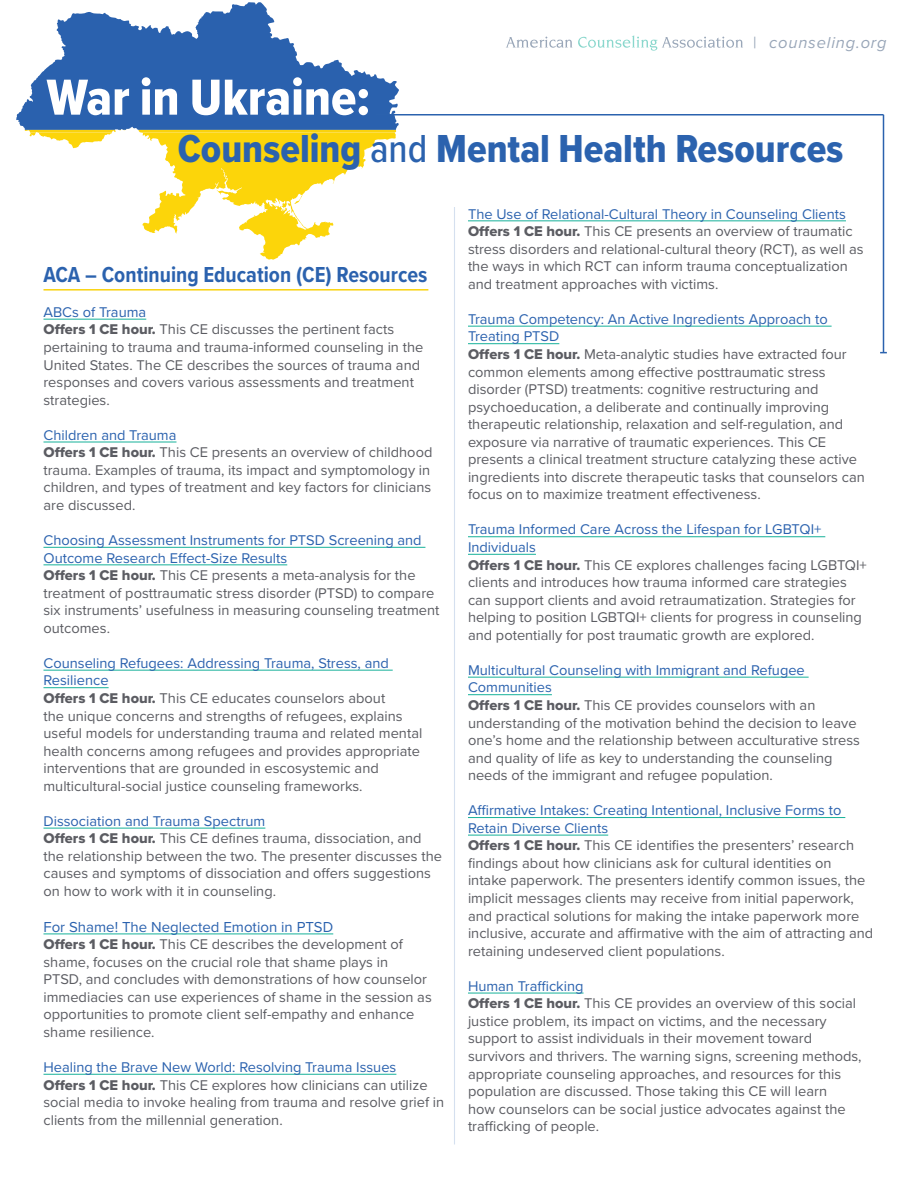
<style>
.page{position:relative;width:918px;height:1188px;background:#fff}
.page>*{position:absolute;margin:0;border:0;box-sizing:border-box;transform-origin:0 0}
.t1{font:52.5px "Proxima Nova Cond Extrabld";color:#fff}
.t2{font:40.5px "Proxima Nova Cond Extrabld";color:#2b62ae}
.t3{font:700 22.5px "Proxima Nova Cond";color:#2b62ae}
.t4{font:italic 16.5px "Proxima Nova";letter-spacing:.05em;color:#334e72}
.t5{font:15px "Proxima Nova";color:#2b62ae}
.t6{font:14.7px/17.5px "Proxima Nova";color:#5b5c62}
.s1{font-family:"Proxima Nova Cond";font-weight:500}
.s2{color:#2b62ae}
.s3{font-family:"Proxima Nova Extrabld"}
</style>
<div class="page">
<svg style="left:16px;top:2px;width:383px;height:130px;fill:#2a61ae"></svg>
<svg style="left:29px;top:132px;width:367px;height:128px"></svg>
<svg style="left:25px;top:130px;width:371px;height:2px"></svg>
<hr style="left:44px;top:319px;width:102px;height:1px;background:#16b199">
<hr style="left:44px;top:442px;width:132px;height:1px;background:#16b199">
<hr style="left:44px;top:547px;width:381px;height:1px;background:#16b199">
<hr style="left:44px;top:564px;width:243px;height:1px;background:#16b199">
<hr style="left:44px;top:670px;width:349px;height:1px;background:#16b199">
<hr style="left:44px;top:687px;width:65px;height:1px;background:#16b199">
<hr style="left:44px;top:828px;width:221px;height:1px;background:#16b199">
<hr style="left:44px;top:934px;width:289px;height:1px;background:#16b199">
<hr style="left:44px;top:1074px;width:352px;height:1px;background:#16b199">
<hr style="left:468px;top:220px;width:378px;height:1px;background:#16b199">
<hr style="left:468px;top:326px;width:364px;height:1px;background:#16b199">
<hr style="left:468px;top:343px;width:91px;height:1px;background:#16b199">
<hr style="left:468px;top:536px;width:357px;height:1px;background:#16b199">
<hr style="left:468px;top:554px;width:68px;height:1px;background:#16b199">
<hr style="left:468px;top:677px;width:341px;height:1px;background:#16b199">
<hr style="left:468px;top:694px;width:84px;height:1px;background:#16b199">
<hr style="left:468px;top:817px;width:377px;height:1px;background:#16b199">
<hr style="left:468px;top:835px;width:140px;height:1px;background:#16b199">
<hr style="left:468px;top:993px;width:116px;height:1px;background:#16b199">
<hr style="left:454px;top:207px;width:1px;height:937px;background:#2b62ae">
<hr style="left:376px;top:114px;width:508px;height:2px;background:#2b62ae">
<hr style="left:883px;top:115px;width:1px;height:238px;background:#2b62ae">
<hr style="left:44px;top:289px;width:384px;height:2px;background:#f9d30e">
<svg style="left:506px;top:35px;width:237px;height:16px"></svg>
<h1 class="t1" style="left:46px;top:59px;width:325px">War in Ukraine:</h1>
<p class="t4" style="left:753px;top:30px;width:135px">| counseling.org</p>
<h2 class="t2" style="left:178px;top:119px;width:667px">Counseling <span class="s1">and</span> Mental Health Resources</h2>
<h3 class="t3" style="left:44px;top:258px;width:386px">ACA – Continuing Education (CE) Resources</h3>
<p class="t6" style="left:44px;top:303px;width:381px"><span class="s2">ABCs of Trauma<br></span><span class="s3">Offers 1 CE hour.</span> This CE discusses the pertinent facts pertaining to trauma and trauma-informed counseling in the United States. The CE describes the sources of trauma and responses and covers various assessments and treatment strategies.</p>
<p class="t6" style="left:44px;top:425px;width:390px"><span class="s2">Children and Trauma<br></span><span class="s3">Offers 1 CE hour.</span> This CE presents an overview of childhood trauma. Examples of trauma, its impact and symptomology in children, and types of treatment and key factors for clinicians are discussed.</p>
<p class="t6" style="left:44px;top:531px;width:398px"><span class="s2">Choosing Assessment Instruments for PTSD Screening and Outcome Research Effect-Size Results<br></span><span class="s3">Offers 1 CE hour.</span> This CE presents a meta-analysis for the treatment of posttraumatic stress disorder (PTSD) to compare six instruments’ usefulness in measuring counseling treatment outcomes.</p>
<p class="t6" style="left:44px;top:654px;width:380px"><span class="s2">Counseling Refugees: Addressing Trauma, Stress, and Resilience<br></span><span class="s3">Offers 1 CE hour.</span> This CE educates counselors about<br>the unique concerns and strengths of refugees, explains useful models for understanding trauma and related mental health concerns among refugees and provides appropriate interventions that are grounded in escosystemic and multicultural-social justice counseling frameworks.</p>
<p class="t6" style="left:44px;top:811px;width:400px"><span class="s2">Dissociation and Trauma Spectrum<br></span><span class="s3">Offers 1 CE hour.</span> This CE defines trauma, dissociation, and the relationship between the two. The presenter discusses the causes and symptoms of dissociation and offers suggestions on how to work with it in counseling.</p>
<p class="t5" style="left:44px;top:915px;width:291px">For Shame! The Neglected Emotion in PTSD</p>
<p class="t6" style="left:44px;top:935px;width:390px"><span class="s3">Offers 1 CE hour.</span> This CE describes the development of shame, focuses on the crucial role that shame plays in<br>PTSD, and concludes with demonstrations of how counselor immediacies can use experiences of shame in the session as opportunities to promote client self-empathy and enhance shame resilience.</p>
<p class="t6" style="left:44px;top:1058px;width:402px"><span class="s2">Healing the Brave New World: Resolving Trauma Issues<br></span><span class="s3">Offers 1 CE hour.</span> This CE explores how clinicians can utilize social media to invoke healing from trauma and resolve grief in clients from the millennial generation.</p>
<p class="t6" style="left:468px;top:204px;width:397px"><span class="s2">The Use of Relational-Cultural Theory in Counseling Clients </span><span class="s3">Offers 1 CE hour.</span> This CE presents an overview of traumatic stress disorders and relational-cultural theory (RCT), as well as the ways in which RCT can inform trauma conceptualization and treatment approaches with victims.</p>
<p class="t6" style="left:468px;top:310px;width:398px"><span class="s2">Trauma Competency: An Active Ingredients Approach to Treating PTSD<br></span><span class="s3">Offers 1 CE hour.</span> Meta-analytic studies have extracted four common elements among effective posttraumatic stress disorder (PTSD) treatments: cognitive restructuring and psychoeducation, a deliberate and continually improving therapeutic relationship, relaxation and self-regulation, and exposure via narrative of traumatic experiences. This CE presents a clinical treatment structure catalyzing these active ingredients into discrete therapeutic tasks that counselors can focus on to maximize treatment effectiveness.</p>
<p class="t6" style="left:468px;top:520px;width:400px"><span class="s2">Trauma Informed Care Across the Lifespan for LGBTQI+ Individuals<br></span><span class="s3">Offers 1 CE hour.</span> This CE explores challenges facing LGBTQI+ clients and introduces how trauma informed care strategies can support clients and avoid retraumatization. Strategies for helping to position LGBTQI+ clients for progress in counseling and potentially for post traumatic growth are explored.</p>
<p class="t6" style="left:468px;top:661px;width:394px"><span class="s2">Multicultural Counseling with Immigrant and Refugee Communities<br></span><span class="s3">Offers 1 CE hour.</span> This CE provides counselors with an understanding of the motivation behind the decision to leave one’s home and the relationship between acculturative stress and quality of life as key to understanding the counseling needs of the immigrant and refugee population.</p>
<p class="t6" style="left:468px;top:801px;width:407px"><span class="s2">Affirmative Intakes: Creating Intentional, Inclusive Forms to Retain Diverse Clients<br></span><span class="s3">Offers 1 CE hour.</span> This CE identifies the presenters’ research findings about how clinicians ask for cultural identities on intake paperwork. The presenters identify common issues, the implicit messages clients may receive from initial paperwork, and practical solutions for making the intake paperwork more inclusive, accurate and affirmative with the aim of attracting and retaining undeserved client populations.</p>
<p class="t6" style="left:468px;top:976px;width:395px"><span class="s2">Human Trafficking<br></span><span class="s3">Offers 1 CE hour.</span> This CE provides an overview of this social justice problem, its impact on victims, and the necessary support to assist individuals in their movement toward survivors and thrivers. The warning signs, screening methods, appropriate counseling approaches, and resources for this population are discussed. Those taking this CE will learn<br>how counselors can be social justice advocates against the trafficking of people.</p>
</div>
